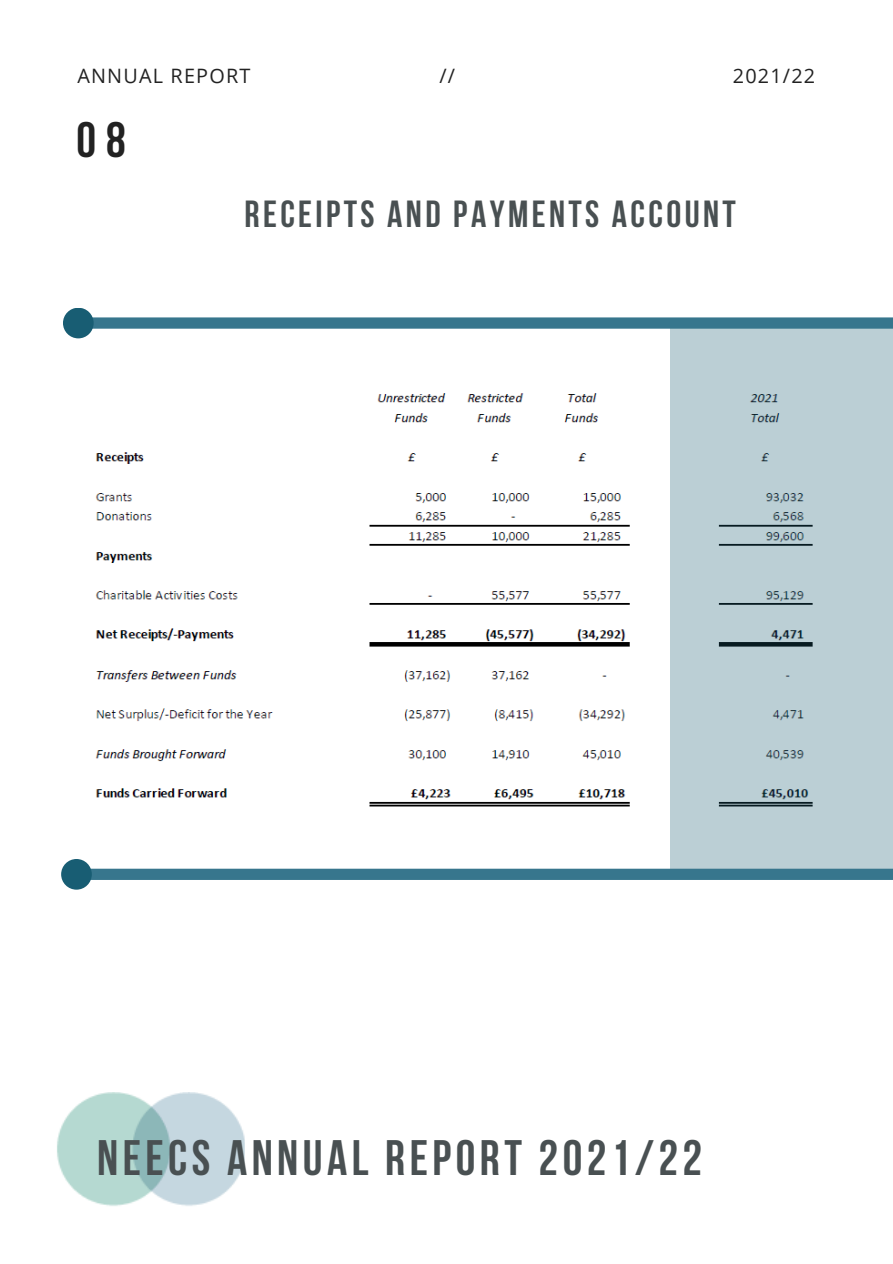
<style>
.page{position:relative;width:893px;height:1264px;background:#fff}
.page>*{position:absolute;margin:0;border:0;box-sizing:border-box;transform-origin:0 0}
.t1{font:700 49.65px "Bebas Neue";letter-spacing:.09em;color:#495052}
.t2{font:700 49.65px "Bebas Neue";color:#222}
.t3{font:700 37.65px "Bebas Neue";letter-spacing:.09em;color:#495052}
.t4{font:19.8px "Open Sans";letter-spacing:.06em;color:#222}
</style>
<div class="page">
<img style="left:57px;top:1092px;width:187px;height:114px">
<img style="left:95px;top:393px;width:535px;height:414px">
<div style="left:670px;top:325px;width:222px;height:547px;background:#bbcfd5"></div>
<div style="left:76px;top:317px;width:816px;height:12px;background:#37768d"></div>
<div style="left:76px;top:868px;width:816px;height:12px;background:#37768d"></div>
<div style="left:320px;top:483px;width:21px;height:326px;background:#fff"></div>
<div style="left:270px;top:439px;width:71px;height:30px;background:#fff"></div>
<div style="left:63px;top:308px;width:31px;height:30px;background:#185d73;border-radius:50%"></div>
<div style="left:61px;top:859px;width:31px;height:30px;background:#185d73;border-radius:50%"></div>
<p class="t4" style="left:77px;top:62px;width:174px">ANNUAL REPORT</p>
<p class="t4" style="left:439px;top:62px;width:17px">//</p>
<p class="t4" style="left:732px;top:62px;width:84px">2021/22</p>
<p class="t2" style="left:76px;top:120px;width:51px">08</p>
<p class="t3" style="left:244px;top:199px;width:492px">RECEIPTS AND PAYMENTS ACCOUNT</p>
<p class="t1" style="left:97px;top:1138px;width:606px">NEECS ANNUAL REPORT 2021/22</p>
</div>
